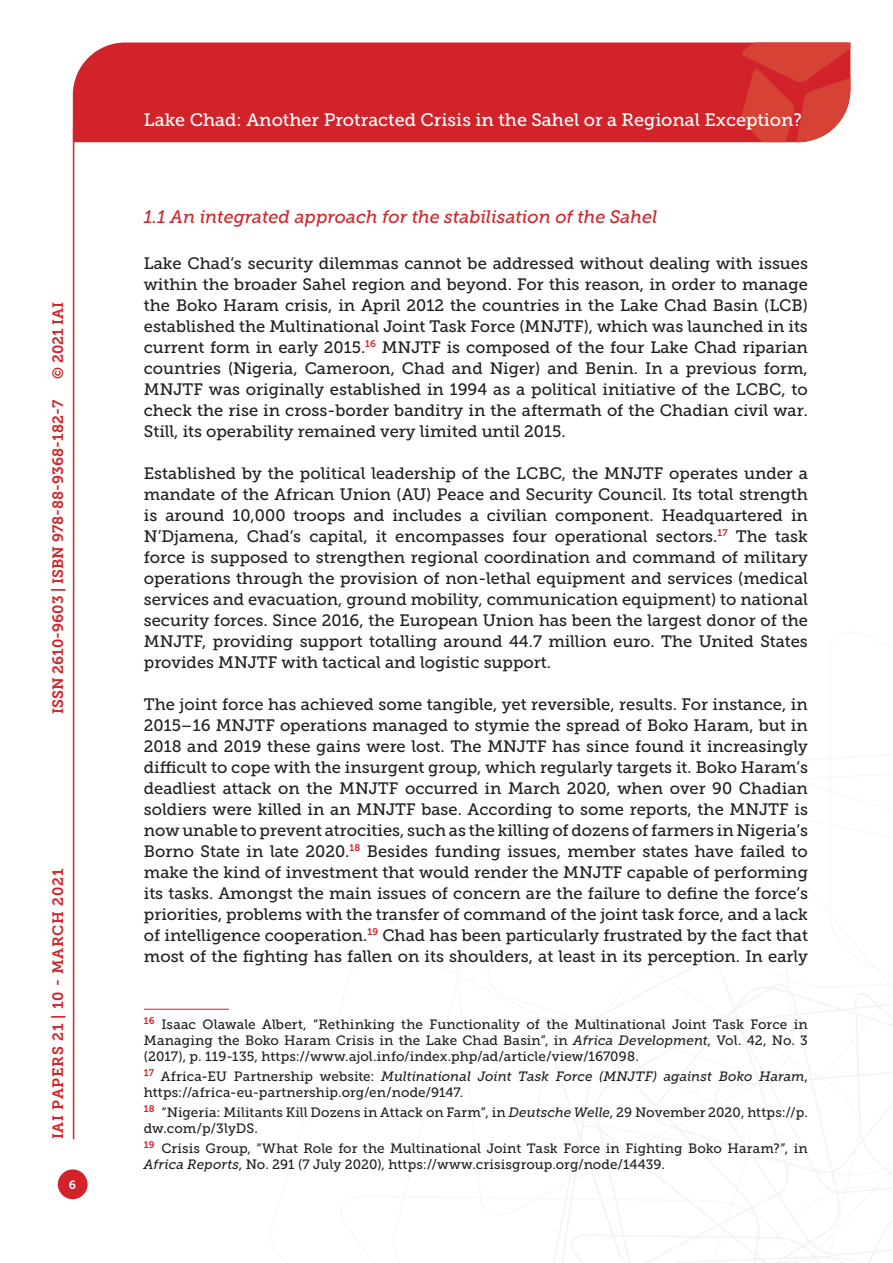
<style>
.page{position:relative;width:893px;height:1263px;background:#fff}
.page>*{position:absolute;margin:0;border:0;box-sizing:border-box;transform-origin:0 0}
.t1{font:18px "Museo Slab 500";color:#fff}
.Titolo_paragrafo_2{font:italic 18px "Museo Slab 500";color:#d2232a}
.Testo{font:16.5px/21px "Museo Slab 500";color:#231f20;text-align:justify}
.t2{font:15px "Museo Slab 700";color:#d2232a}
.t3{font:15px "Museo Slab 700";letter-spacing:.05em;color:#d2232a}
.Nota{font:13.5px/16.2px "Museo Slab 500";letter-spacing:.005em;color:#231f20}
.t4{font:12px "Museo Slab 700";color:#fff}
.s1{font-style:italic}
</style>
<div class="page">
<svg style="left:553px;top:960px;width:340px;height:303px"></svg>
<div style="left:73px;top:43px;width:668px;height:99px;background:#d2232a"></div>
<svg style="left:741px;top:43px;width:109px;height:99px;background:#d6433b"></svg>
<div style="left:58px;top:1169px;width:30px;height:30px;background:#d2232a;border-radius:50%"></div>
<hr style="left:73px;top:126px;width:1px;height:1013px;background:#d2232a">
<hr style="left:144px;top:1009px;width:85px;height:1px;background:#d2232a">
<p class="t2" style="left:50px;top:379px;width:79px;rotate:-90deg">© 2021 IAI</p>
<p class="t2" style="left:49px;top:714px;width:315px;rotate:-90deg">ISSN 2610-9603 | ISBN 978-88-9368-182-7</p>
<p class="t3" style="left:50px;top:1139px;width:272px;rotate:-90deg">IAI PAPERS 21 | 10 - MARCH 2021</p>
<p class="t4" style="left:69px;top:1178px;width:9px">6</p>
<p class="t1" style="left:144px;top:110px;width:660px">Lake Chad: Another Protracted Crisis in the Sahel or a Regional Exception?</p>
<p class="Titolo_paragrafo_2" style="left:144px;top:206px;width:515px">1.1 An integrated approach for the stabilisation of the Sahel</p>
<p class="Testo" style="left:144px;top:253px;width:666px">Lake Chad’s security dilemmas cannot be addressed without dealing with issues within the broader Sahel region and beyond. For this reason, in order to manage the Boko Haram crisis, in April 2012 the countries in the Lake Chad Basin (LCB) established the Multinational Joint Task Force (MNJTF), which was launched in its current form in early 2015.<sup>16</sup> MNJTF is composed of the four Lake Chad riparian countries (Nigeria, Cameroon, Chad and Niger) and Benin. In a previous form, MNJTF was originally established in 1994 as a political initiative of the LCBC, to check the rise in cross-border banditry in the aftermath of the Chadian civil war.<br>Still, its operability remained very limited until 2015.</p>
<p class="Testo" style="left:144px;top:463px;width:666px">Established by the political leadership of the LCBC, the MNJTF operates under a mandate of the African Union (AU) Peace and Security Council. Its total strength is around 10,000 troops and includes a civilian component. Headquartered in N’Djamena, Chad’s capital, it encompasses four operational sectors.<sup>17</sup> The task force is supposed to strengthen regional coordination and command of military operations through the provision of non-lethal equipment and services (medical services and evacuation, ground mobility, communication equipment) to national security forces. Since 2016, the European Union has been the largest donor of the MNJTF, providing support totalling around 44.7 million euro. The United States provides MNJTF with tactical and logistic support.</p>
<p class="Testo" style="left:144px;top:694px;width:666px">The joint force has achieved some tangible, yet reversible, results. For instance, in 2015–16 MNJTF operations managed to stymie the spread of Boko Haram, but in 2018 and 2019 these gains were lost. The MNJTF has since found it increasingly difficult to cope with the insurgent group, which regularly targets it. Boko Haram’s deadliest attack on the MNJTF occurred in March 2020, when over 90 Chadian soldiers were killed in an MNJTF base. According to some reports, the MNJTF is now unable to prevent atrocities, such as the killing of dozens of farmers in Nigeria’s Borno State in late 2020.<sup>18</sup> Besides funding issues, member states have failed to make the kind of investment that would render the MNJTF capable of performing its tasks. Amongst the main issues of concern are the failure to define the force’s priorities, problems with the transfer of command of the joint task force, and a lack of intelligence cooperation.<sup>19</sup> Chad has been particularly frustrated by the fact that most of the fighting has fallen on its shoulders, at least in its perception. In early</p>
<p class="Nota" style="left:144px;top:1016px;width:666px;text-align:justify"><sup>16</sup> Isaac Olawale Albert, “Rethinking the Functionality of the Multinational Joint Task Force in Managing the Boko Haram Crisis in the Lake Chad Basin”, in <span class="s1">Africa Development</span>, Vol. 42, No. 3 (2017), p. 119-135, https://www.ajol.info/index.php/ad/article/view/167098.</p>
<p class="Nota" style="left:144px;top:1068px;width:666px"><sup>17</sup> Africa-EU Partnership website: <span class="s1">Multinational Joint Task Force (MNJTF) against Boko Haram</span>, https://africa-eu-partnership.org/en/node/9147.</p>
<p class="Nota" style="left:144px;top:1104px;width:666px"><sup>18</sup> “Nigeria: Militants Kill Dozens in Attack on Farm”, in <span class="s1">Deutsche Welle</span>, 29 November 2020, https://p. dw.com/p/3lyDS.</p>
<p class="Nota" style="left:144px;top:1140px;width:665px"><sup>19</sup> Crisis Group, “What Role for the Multinational Joint Task Force in Fighting Boko Haram?”, in<br><span class="s1">Africa Reports</span>, No. 291 (7 July 2020), https://www.crisisgroup.org/node/14439.</p>
</div>
